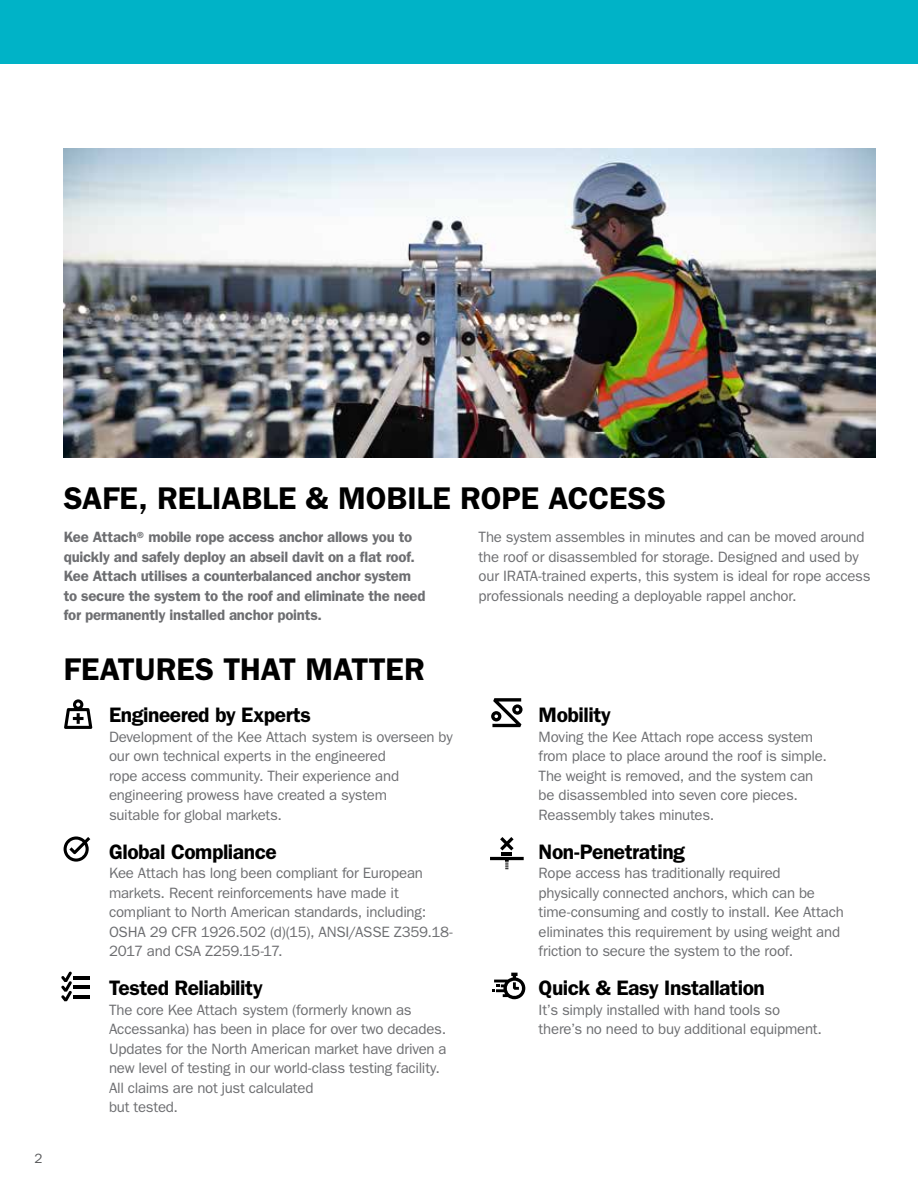
<style>
.page{position:relative;width:918px;height:1188px;background:#fff}
.page>*{position:absolute;margin:0;border:0;box-sizing:border-box;transform-origin:0 0}
.t1{font:600 31.5px "ITC Franklin Gothic Std";letter-spacing:-.005em;color:#000}
.t2{font:600 21px "ITC Franklin Gothic Std";letter-spacing:-.02em;color:#000}
.t3{font:15px/19.5px "ITC Franklin Gothic Std";letter-spacing:-.015em;color:#6d6e71}
.t4{font:600 15px/19.5px "ITC Franklin Gothic Std";letter-spacing:-.015em;color:#6d6e71}
.t5{font:13.5px "ITC Franklin Gothic Std";color:#58595b}
</style>
<div class="page">
<div style="left:0;top:0;width:918px;height:64px;background:#00b3c7"></div>
<img style="left:64px;top:149px;width:811px;height:309px">
<svg style="left:492px;top:973px;width:33px;height:26px"></svg>
<svg style="left:500px;top:837px;width:14px;height:14px"></svg>
<hr style="left:502px;top:852px;width:10px;height:4px;background:#000">
<svg style="left:490px;top:857px;width:34px;height:12px"></svg>
<svg style="left:64px;top:836px;width:26px;height:26px"></svg>
<svg style="left:64px;top:699px;width:28px;height:30px"></svg>
<hr style="left:73px;top:976px;width:17px;height:3px;background:#000">
<hr style="left:73px;top:986px;width:17px;height:3px;background:#000">
<hr style="left:73px;top:995px;width:17px;height:3px;background:#000">
<svg style="left:61px;top:971px;width:11px;height:30px"></svg>
<svg style="left:491px;top:698px;width:32px;height:29px"></svg>
<p class="t5" style="left:34px;top:1151px;width:10px">2</p>
<h1 class="t1" style="left:64px;top:480px;width:604px">SAFE, RELIABLE &amp; MOBILE ROPE ACCESS</h1>
<p class="t4" style="left:64px;top:527px;width:363px">Kee Attach® mobile rope access anchor allows you to quickly and safely deploy an abseil davit on a flat roof.<br>Kee Attach utilises a counterbalanced anchor system to secure the system to the roof and eliminate the need for permanently installed anchor points.</p>
<p class="t3" style="left:479px;top:527px;width:394px">The system assembles in minutes and can be moved around the roof or disassembled for storage. Designed and used by our IRATA-trained experts, this system is ideal for rope access professionals needing a deployable rappel anchor.</p>
<h1 class="t1" style="left:64px;top:650px;width:363px">FEATURES THAT MATTER</h1>
<h2 class="t2" style="left:109px;top:703px;width:203px">Engineered by Experts</h2>
<p class="t3" style="left:109px;top:727px;width:345px">Development of the Kee Attach system is overseen by our own technical experts in the engineered<br>rope access community. Their experience and engineering prowess have created a system<br>suitable for global markets.</p>
<h2 class="t2" style="left:109px;top:839px;width:169px">Global Compliance</h2>
<p class="t3" style="left:109px;top:863px;width:345px">Kee Attach has long been compliant for European markets. Recent reinforcements have made it compliant to North American standards, including:<br>OSHA 29 CFR 1926.502 (d)(15), ANSI/ASSE Z359.18- 2017 and CSA Z259.15-17.</p>
<h2 class="t2" style="left:109px;top:976px;width:155px">Tested Reliability</h2>
<p class="t3" style="left:109px;top:1000px;width:339px">The core Kee Attach system (formerly known as Accessanka) has been in place for over two decades.<br>Updates for the North American market have driven a new level of testing in our world-class testing facility.<br>All claims are not just calculated<br>but tested.</p>
<h2 class="t2" style="left:539px;top:703px;width:74px">Mobility</h2>
<p class="t3" style="left:539px;top:727px;width:290px">Moving the Kee Attach rope access system from place to place around the roof is simple.<br>The weight is removed, and the system can be disassembled into seven core pieces.<br>Reassembly takes minutes.</p>
<h2 class="t2" style="left:539px;top:839px;width:148px">Non-Penetrating</h2>
<p class="t3" style="left:539px;top:863px;width:307px">Rope access has traditionally required physically connected anchors, which can be time-consuming and costly to install. Kee Attach eliminates this requirement by using weight and friction to secure the system to the roof.</p>
<h2 class="t2" style="left:539px;top:976px;width:228px">Quick &amp; Easy Installation</h2>
<p class="t3" style="left:539px;top:1000px;width:285px">It’s simply installed with hand tools so there’s no need to buy additional equipment.</p>
</div>
